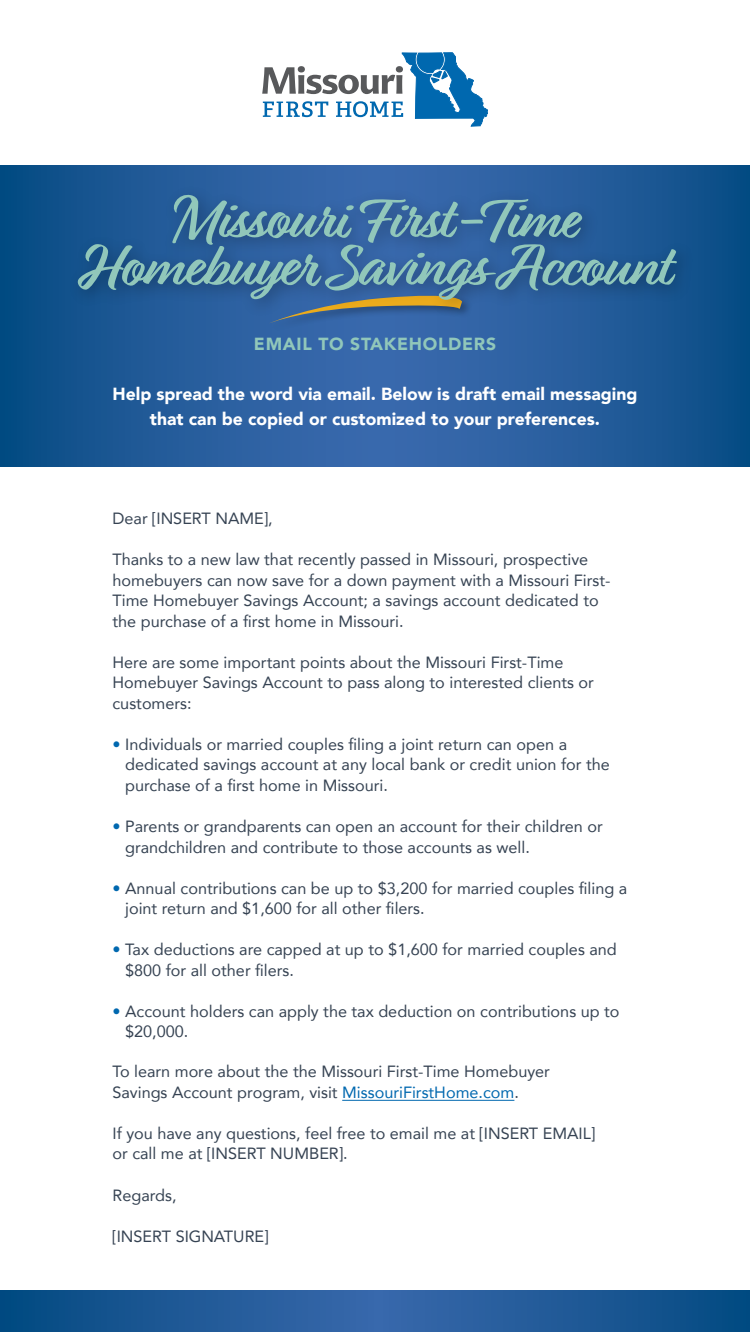
<style>
.page{position:relative;width:750px;height:1332px;background:#fff}
.page>*{position:absolute;margin:0;border:0;box-sizing:border-box;transform-origin:0 0}
.t1{font:700 62.5px/47.5px "Relation Two";letter-spacing:-.02em;color:#91c7ba;text-align:center}
.t2{font:900 17.5px/25px "Avenir";color:#fff;text-align:center}
.t3{font:900 17.5px "Avenir";letter-spacing:.04em;color:#91c7ba}
.t4{font:16.25px/20.5px "Avenir";color:#364353}
.s1{color:#0068af}
</style>
<div class="page">
<svg style="left:0;top:165px;width:750px;height:301px;background:#205a98"></svg>
<svg style="left:0;top:1290px;width:750px;height:42px;background:#1e5996"></svg>
<svg style="left:262px;top:53px;width:226px;height:73px"></svg>
<hr style="left:342px;top:1100px;width:172px;height:1px;background:#0068af">
<div style="left:268px;top:293px;width:205px;height:40px;background:#3667aa"></div>
<svg style="left:270px;top:319px;width:46px;height:4px"></svg>
<div style="left:68px;top:185px;width:627px;height:134px;background:#000;opacity:.3"></div>
<h1 class="t1" style="left:81px;top:201px;width:589px">Missouri First-Time<br>Homebuyer Savings Account</h1>
<p class="t3" style="left:254px;top:329px;width:244px">EMAIL TO STAKEHOLDERS</p>
<p class="t2" style="left:113px;top:381px;width:527px">Help spread the word via email. Below is draft email messaging that can be copied or customized to your preferences.</p>
<p class="t4" style="left:112px;top:508px;width:162px">Dear [INSERT NAME],</p>
<p class="t4" style="left:112px;top:549px;width:500px">Thanks to a new law that recently passed in Missouri, prospective homebuyers can now save for a down payment with a Missouri First-Time Homebuyer Savings Account; a savings account dedicated to the purchase of a first home in Missouri.</p>
<p class="t4" style="left:112px;top:652px;width:483px">Here are some important points about the Missouri First-Time<br>Homebuyer Savings Account to pass along to interested clients or customers:</p>
<p class="t4" style="left:125px;top:734px;width:486px;text-indent:-13px"><span class="s1">•</span> Individuals or married couples filing a joint return can open a dedicated savings account at any local bank or credit union for the purchase of a first home in Missouri.</p>
<p class="t4" style="left:125px;top:816px;width:479px;text-indent:-13px"><span class="s1">•</span> Parents or grandparents can open an account for their children or grandchildren and contribute to those accounts as well.</p>
<p class="t4" style="left:125px;top:877px;width:504px;text-indent:-13px"><span class="s1">•</span> Annual contributions can be up to $3,200 for married couples filing a joint return and $1,600 for all other filers.</p>
<p class="t4" style="left:125px;top:939px;width:493px;text-indent:-13px"><span class="s1">•</span> Tax deductions are capped at up to $1,600 for married couples and $800 for all other filers.</p>
<p class="t4" style="left:125px;top:1000px;width:496px;text-indent:-13px"><span class="s1">•</span> Account holders can apply the tax deduction on contributions up to $20,000.</p>
<p class="t4" style="left:112px;top:1061px;width:439px">To learn more about the the Missouri First-Time Homebuyer<br>Savings Account program, visit <span class="s1">MissouriFirstHome.com</span>.</p>
<p class="t4" style="left:112px;top:1122px;width:484px">If you have any questions, feel free to email me at [INSERT EMAIL] or call me at [INSERT NUMBER].</p>
<p class="t4" style="left:112px;top:1185px;width:66px">Regards,</p>
<p class="t4" style="left:112px;top:1226px;width:157px">[INSERT SIGNATURE]</p>
</div>
